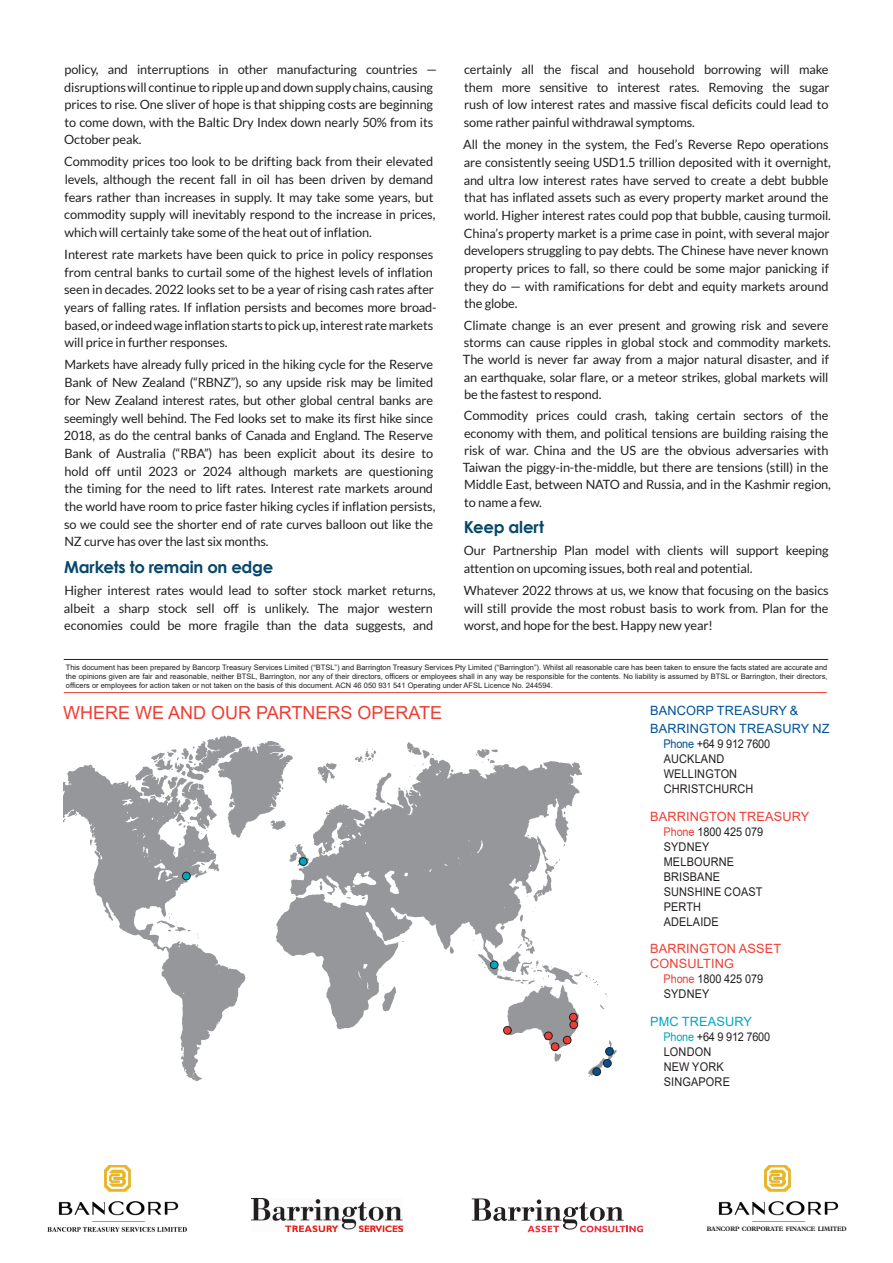
<style>
.page{position:relative;width:893px;height:1263px;background:#fff}
.page>*{position:absolute;margin:0;border:0;box-sizing:border-box;transform-origin:0 0}
.t1{font:18px "Arial";color:#ee3e34}
.t2{font:700 16.5px "Century Gothic";letter-spacing:-.015em;color:#07476b}
.t3{font:12.75px/17.7px "Lato";letter-spacing:-.01em;color:#231f20}
.t4{font:12.75px/15px "Arial";letter-spacing:.01em;color:#ee3e34}
.t5{font:12.75px/17.5px "Arial";letter-spacing:.01em;color:#005294}
.t6{font:12.75px "Arial";letter-spacing:.01em;color:#00a7c2}
.t7{font:12px/15px "Arial";letter-spacing:.015em;color:#231f20;scale:.91 1}
.t8{font:12px/15px "Arial";letter-spacing:-.01em;color:#231f20;scale:.91 1}
.t9{font:7.5px/9px "Arial";color:#231f20;text-align:justify}
.t10{font:700 6.45px "Plantin Std";letter-spacing:-.01em;color:#231f20;scale:.93 1}
.s1{color:#005294}
.s2{color:#ee3e34}
.s3{color:#00a7c2}
</style>
<div class="page">
<hr style="left:64px;top:692px;width:763px;height:1px;background:#ee3e34">
<hr style="left:64px;top:659px;width:764px;height:1px;background:#231f20">
<img style="left:47px;top:1165px;width:140px;height:67px">
<img style="left:252px;top:1198px;width:150px;height:34px">
<svg style="left:472px;top:1198px;width:171px;height:34px"></svg>
<img style="left:718px;top:1165px;width:121px;height:57px">
<svg style="left:276px;top:759px;width:306px;height:270px;fill:#95979a"></svg>
<svg style="left:64px;top:764px;width:181px;height:317px"></svg>
<svg style="left:450px;top:946px;width:4px;height:8px"></svg>
<svg style="left:64px;top:818px;width:2px;height:6px"></svg>
<svg style="left:320px;top:881px;width:4px;height:9px"></svg>
<svg style="left:373px;top:773px;width:19px;height:37px"></svg>
<svg style="left:333px;top:806px;width:5px;height:3px"></svg>
<svg style="left:341px;top:887px;width:14px;height:11px"></svg>
<svg style="left:157px;top:913px;width:45px;height:33px"></svg>
<svg style="left:309px;top:888px;width:4px;height:3px"></svg>
<svg style="left:355px;top:749px;width:21px;height:13px"></svg>
<svg style="left:473px;top:859px;width:144px;height:218px"></svg>
<svg style="left:382px;top:985px;width:14px;height:26px"></svg>
<svg style="left:317px;top:761px;width:21px;height:22px"></svg>
<svg style="left:407px;top:742px;width:30px;height:25px"></svg>
<svg style="left:469px;top:749px;width:29px;height:20px"></svg>
<svg style="left:90px;top:837px;width:7px;height:11px"></svg>
<svg style="left:451px;top:769px;width:4px;height:5px"></svg>
<svg style="left:135px;top:736px;width:174px;height:137px"></svg>
<svg style="left:398px;top:774px;width:19px;height:16px"></svg>
<svg style="left:191px;top:1078px;width:4px;height:3px"></svg>
<svg style="left:329px;top:838px;width:12px;height:16px"></svg>
<div style="left:606px;top:1047px;width:7px;height:8px;background:#005294;border-radius:50%"></div>
<div style="left:605px;top:1047px;width:9px;height:9px;border:1px solid #231f20;border-radius:50%"></div>
<div style="left:563px;top:1036px;width:8px;height:8px;background:#ee3e34;border-radius:50%"></div>
<div style="left:563px;top:1036px;width:8px;height:8px;border:1px solid #231f20;border-radius:50%"></div>
<div style="left:490px;top:961px;width:8px;height:8px;background:#00a7c2;border-radius:50%"></div>
<div style="left:490px;top:960px;width:8px;height:9px;border:1px solid #231f20;border-radius:50%"></div>
<div style="left:182px;top:872px;width:8px;height:8px;background:#00a7c2;border-radius:50%"></div>
<div style="left:182px;top:872px;width:9px;height:8px;border:1px solid #231f20;border-radius:50%"></div>
<div style="left:299px;top:858px;width:8px;height:7px;background:#00a7c2;border-radius:50%"></div>
<div style="left:299px;top:857px;width:9px;height:9px;border:1px solid #231f20;border-radius:50%"></div>
<div style="left:570px;top:1021px;width:8px;height:8px;background:#ee3e34;border-radius:50%"></div>
<div style="left:569px;top:1020px;width:9px;height:9px;border:1px solid #231f20;border-radius:50%"></div>
<div style="left:504px;top:1026px;width:7px;height:8px;background:#ee3e34;border-radius:50%"></div>
<div style="left:503px;top:1026px;width:9px;height:8px;border:1px solid #231f20;border-radius:50%"></div>
<div style="left:603px;top:1059px;width:8px;height:8px;background:#005294;border-radius:50%"></div>
<div style="left:603px;top:1059px;width:9px;height:8px;border:1px solid #231f20;border-radius:50%"></div>
<div style="left:551px;top:1043px;width:8px;height:7px;background:#ee3e34;border-radius:50%"></div>
<div style="left:551px;top:1042px;width:8px;height:9px;border:1px solid #231f20;border-radius:50%"></div>
<div style="left:593px;top:1068px;width:8px;height:7px;background:#005294;border-radius:50%"></div>
<div style="left:592px;top:1067px;width:9px;height:9px;border:1px solid #231f20;border-radius:50%"></div>
<div style="left:569px;top:1013px;width:8px;height:8px;background:#ee3e34;border-radius:50%"></div>
<div style="left:569px;top:1013px;width:9px;height:8px;border:1px solid #231f20;border-radius:50%"></div>
<div style="left:544px;top:1032px;width:8px;height:8px;background:#ee3e34;border-radius:50%"></div>
<div style="left:544px;top:1031px;width:9px;height:9px;border:1px solid #231f20;border-radius:50%"></div>
<p class="t3" style="left:64px;top:61px;width:374px">policy, and interruptions in other manufacturing countries — disruptions will continue to ripple up and down supply chains, causing prices to rise. One sliver of hope is that shipping costs are beginning to come down, with the Baltic Dry Index down nearly 50% from its October peak.</p>
<p class="t3" style="left:64px;top:153px;width:373px">Commodity prices too look to be drifting back from their elevated levels, although the recent fall in oil has been driven by demand fears rather than increases in supply. It may take some years, but commodity supply will inevitably respond to the increase in prices, which will certainly take some of the heat out of inflation.</p>
<p class="t3" style="left:64px;top:245px;width:374px">Interest rate markets have been quick to price in policy responses from central banks to curtail some of the highest levels of inflation seen in decades. 2022 looks set to be a year of rising cash rates after years of falling rates. If inflation persists and becomes more broad&shy;based, or indeed wage inflation starts to pick up, interest rate markets will price in further responses.</p>
<p class="t3" style="left:64px;top:356px;width:373px">Markets have already fully priced in the hiking cycle for the Reserve Bank of New Zealand (“RBNZ”), so any upside risk may be limited for New Zealand interest rates, but other global central banks are seemingly well behind. The Fed looks set to make its first hike since 2018, as do the central banks of Canada and England. The Reserve Bank of Australia (“RBA”) has been explicit about its desire to hold off until 2023 or 2024 although markets are questioning the timing for the need to lift rates. Interest rate markets around the world have room to price faster hiking cycles if inflation persists, so we could see the shorter end of rate curves balloon out like the NZ curve has over the last six months.</p>
<p class="t2" style="left:64px;top:554px;width:211px">Markets to remain on edge</p>
<p class="t3" style="left:64px;top:581px;width:373px">Higher interest rates would lead to softer stock market returns, albeit a sharp stock sell off is unlikely. The major western economies could be more fragile than the data suggests, and</p>
<p class="t3" style="left:464px;top:60px;width:367px;text-align:justify">certainly all the fiscal and household borrowing will make them more sensitive to interest rates. Removing the sugar rush of low interest rates and massive fiscal deficits could lead to some rather painful withdrawal symptoms.</p>
<p class="t3" style="left:463px;top:136px;width:369px">All the money in the system, the Fed’s Reverse Repo operations are consistently seeing USD1.5 trillion deposited with it overnight, and ultra low interest rates have served to create a debt bubble that has inflated assets such as every property market around the world. Higher interest rates could pop that bubble, causing turmoil.<br>China’s property market is a prime case in point, with several major developers struggling to pay debts. The Chinese have never known property prices to fall, so there could be some major panicking if they do — with ramifications for debt and equity markets around the globe.</p>
<p class="t3" style="left:463px;top:317px;width:369px;line-height:17.2px">Climate change is an ever present and growing risk and severe storms can cause ripples in global stock and commodity markets.<br>The world is never far away from a major natural disaster, and if an earthquake, solar flare, or a meteor strikes, global markets will be the fastest to respond.</p>
<p class="t3" style="left:463px;top:407px;width:369px;line-height:17.2px">Commodity prices could crash, taking certain sectors of the economy with them, and political tensions are building raising the risk of war. China and the US are the obvious adversaries with Taiwan the piggy-in-the-middle, but there are tensions (still) in the Middle East, between NATO and Russia, and in the Kashmir region, to name a few.</p>
<p class="t2" style="left:464px;top:515px;width:82px">Keep alert</p>
<p class="t3" style="left:464px;top:542px;width:366px">Our Partnership Plan model with clients will support keeping attention on upcoming issues, both real and potential.</p>
<p class="t3" style="left:464px;top:581px;width:366px;text-align:justify">Whatever 2022 throws at us, we know that focusing on the basics will still provide the most robust basis to work from. Plan for the worst, and hope for the best. Happy new year!</p>
<p class="t9" style="left:66px;top:663px;width:763px">This document has been prepared by Bancorp Treasury Services Limited (“BTSL”) and Barrington Treasury Services Pty Limited (“Barrington”). Whilst all reasonable care has been taken to ensure the facts stated are accurate and the opinions given are fair and reasonable, neither BTSL, Barrington, nor any of their directors, officers or employees shall in any way be responsible for the contents. No liability is assumed by BTSL or Barrington, their directors, officers or employees for action taken or not taken on the basis of this document. ACN 46 050 931 541 Operating under AFSL Licence No. 244594.</p>
<h1 class="t1" style="left:63px;top:700px;width:381px">WH ERE WE AND OUR PARTNERS OPERATE</h1>
<p class="t5" style="left:650px;top:702px;width:150px">BANCORP TREASURY &amp; barr</p>
<p class="t5" style="left:686px;top:719px;width:33px">ington</p>
<p class="t5" style="left:739px;top:719px;width:10px">treasury</p>
<p class="t5" style="left:812px;top:719px;width:19px">NZ</p>
<p class="t7" style="left:663px;top:736px;width:119px"><span class="s1">Phone</span> +64 9 912 7600<br>Auc klan d<br>Wellington<br>Christc</p>
<p class="t7" style="left:713px;top:781px;width:19px">hurc</p>
<p class="t7" style="left:746px;top:781px;width:10px">h</p>
<p class="t4" style="left:650px;top:808px;width:161px">BARRI NGTON TREASURY</p>
<p class="t7" style="left:663px;top:824px;width:111px"><span class="s2">Phone</span> 1800 425 079 sydney<br>MELBOURNE<br>Brisbane<br>Suns</p>
<p class="t7" style="left:664px;top:884px;width:85px;text-indent:31px">hine Coast<br>PERTH<br>ADELAIDE</p>
<p class="t4" style="left:650px;top:941px;width:132px">BARRI NGTON ASSET<br>CONSULTI NG</p>
<p class="t8" style="left:663px;top:971px;width:111px"><span class="s2">Phone</span> 1800 425 079 sydney</p>
<p class="t6" style="left:650px;top:1013px;width:11px">pmc</p>
<p class="t6" style="left:682px;top:1013px;width:72px">tREASURY</p>
<p class="t7" style="left:663px;top:1029px;width:119px"><span class="s3">Phone</span> +64 9 912 7600<br>LONDON<br>NEW YORK<br>SI NGAPORE</p>
<p class="t10" style="left:707px;top:1225px;width:152px">BANCORP CORPORATE FINANCE LIMITED</p>
</div>
